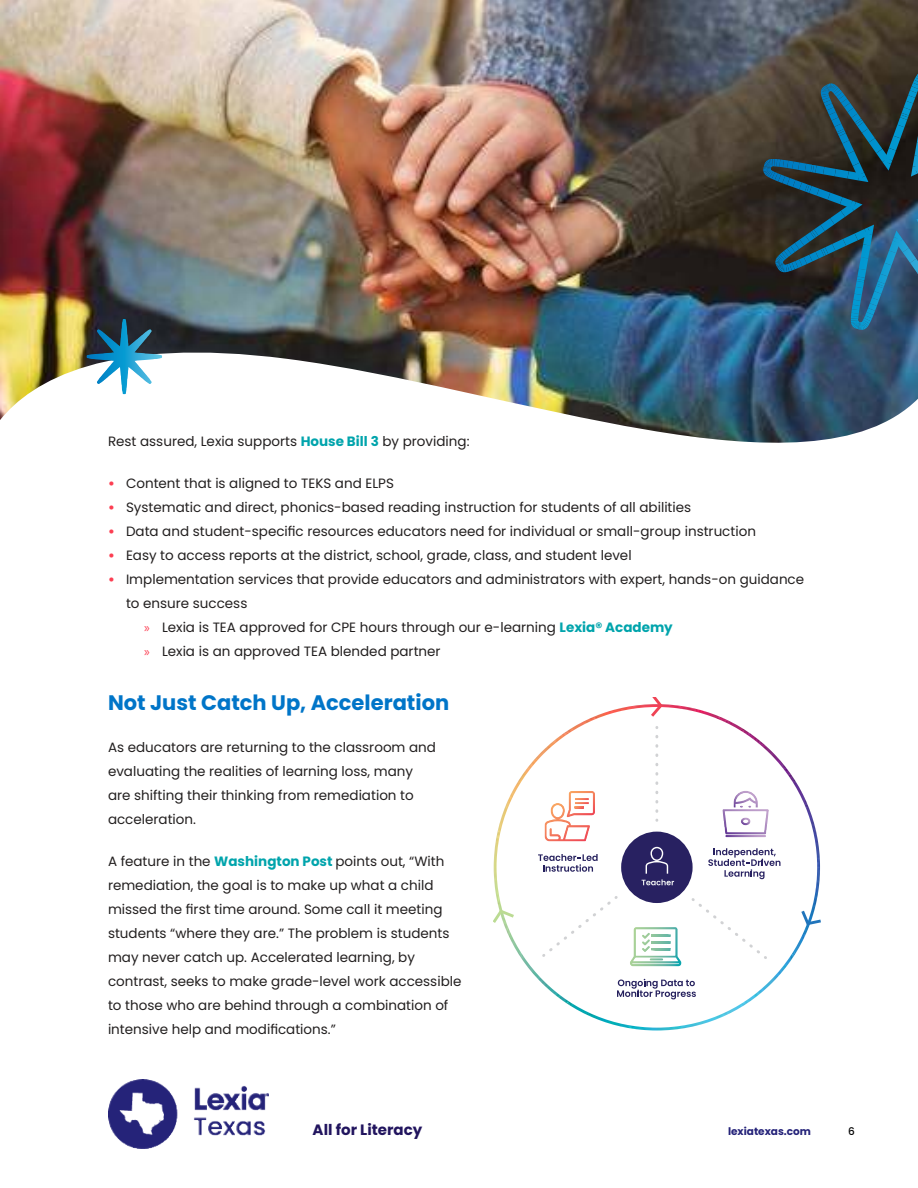
<style>
.page{position:relative;width:918px;height:1188px;background:#fff}
.page>*{position:absolute;margin:0;border:0;box-sizing:border-box;transform-origin:0 0}
.t1{font:700 21px "Poppins";color:#0075c8}
.t2{font:700 15px "Poppins";color:#21145e}
.t3{font:13.5px/24px "Poppins";color:#221f1f}
.t4{font:700 10.5px "Poppins";color:#242279}
.t5{font:500 10.5px "Poppins";color:#000}
.s1{font-weight:700;color:#00a4ac}
.s2{font-weight:700;color:#fc3e52}
.s3{font-family:"Myriad Pro";color:#fc3e52}
</style>
<div class="page">
<img style="left:108px;top:1080px;width:160px;height:69px">
<img style="left:494px;top:704px;width:326px;height:326px">
<svg style="left:655px;top:727px;width:3px;height:84px"></svg>
<svg style="left:693px;top:898px;width:73px;height:61px"></svg>
<svg style="left:543px;top:896px;width:74px;height:61px"></svg>
<svg style="left:799px;top:908px;width:22px;height:19px"></svg>
<svg style="left:494px;top:908px;width:23px;height:18px"></svg>
<svg style="left:648px;top:698px;width:17px;height:22px"></svg>
<img style="left:0;top:0;width:918px;height:443px">
<img style="left:843px;top:233px;width:8px;height:13px">
<img style="left:835px;top:239px;width:11px;height:12px">
<svg style="left:775px;top:225px;width:60px;height:47px;background:#224653"></svg>
<img style="left:820px;top:218px;width:14px;height:13px">
<img style="left:830px;top:217px;width:15px;height:7px">
<svg style="left:763px;top:159px;width:105px;height:58px;background:#1d3d4b"></svg>
<img style="left:847px;top:151px;width:13px;height:15px">
<img style="left:842px;top:143px;width:12px;height:11px">
<svg style="left:821px;top:83px;width:47px;height:60px;background:#2a4c59"></svg>
<img style="left:862px;top:129px;width:13px;height:14px">
<img style="left:869px;top:138px;width:7px;height:15px">
<svg style="left:876px;top:73px;width:42px;height:104px;background:#223c41"></svg>
<svg style="left:916px;top:219px;width:2px;height:9px"></svg>
<img style="left:910px;top:259px;width:8px;height:14px">
<img style="left:909px;top:248px;width:7px;height:15px">
<svg style="left:851px;top:225px;width:58px;height:105px;background:#26668d"></svg>
<img style="left:86px;top:319px;width:76px;height:75px">
<p class="t3" style="left:108px;top:429px;width:363px">Rest assured, Lexia supports <span class="s1">House Bill 3</span> by providing:</p>
<p class="t3" style="left:108px;top:471px;width:287px"><span class="s2">•</span> Content that is aligned to TEKS and ELPS</p>
<p class="t3" style="left:108px;top:495px;width:585px"><span class="s2">•</span> Systematic and direct, phonics-based reading instruction for students of all abilities</p>
<p class="t3" style="left:108px;top:519px;width:650px"><span class="s2">•</span> Data and student-specific resources educators need for individual or small-group instruction</p>
<p class="t3" style="left:108px;top:543px;width:525px"><span class="s2">•</span> Easy to access reports at the district, school, grade, class, and student level</p>
<p class="t3" style="left:108px;top:567px;width:698px"><span class="s2">•</span> Implementation services that provide educators and administrators with expert, hands-on guidance</p>
<p class="t3" style="left:126px;top:591px;width:123px">to ensure success</p>
<p class="t3" style="left:144px;top:615px;width:530px"><span class="s3">»</span> Lexia is TEA approved for CPE hours through our e-learning <span class="s1">Lexia® Academy</span></p>
<p class="t3" style="left:144px;top:639px;width:298px"><span class="s3">»</span> Lexia is an approved TEA blended partner</p>
<h1 class="t1" style="left:108px;top:690px;width:343px">Not Just Catch Up, Acceleration</h1>
<p class="t3" style="left:108px;top:735px;width:330px">As educators are returning to the classroom and evaluating the realities of learning loss, many are shifting their thinking from remediation to acceleration.</p>
<p class="t3" style="left:108px;top:849px;width:355px">A feature in the <span class="s1">Washington Post</span> points out, “With remediation, the goal is to make up what a child missed the first time around. Some call it meeting students “where they are.” The problem is students may never catch up. Accelerated learning, by contrast, seeks to make grade-level work accessible to those who are behind through a combination of intensive help and modifications.”</p>
<p class="t2" style="left:313px;top:1123px;width:111px">All for Literacy</p>
<p class="t4" style="left:728px;top:1127px;width:84px">lexiatexas.com</p>
<p class="t5" style="left:848px;top:1127px;width:8px">6</p>
</div>
